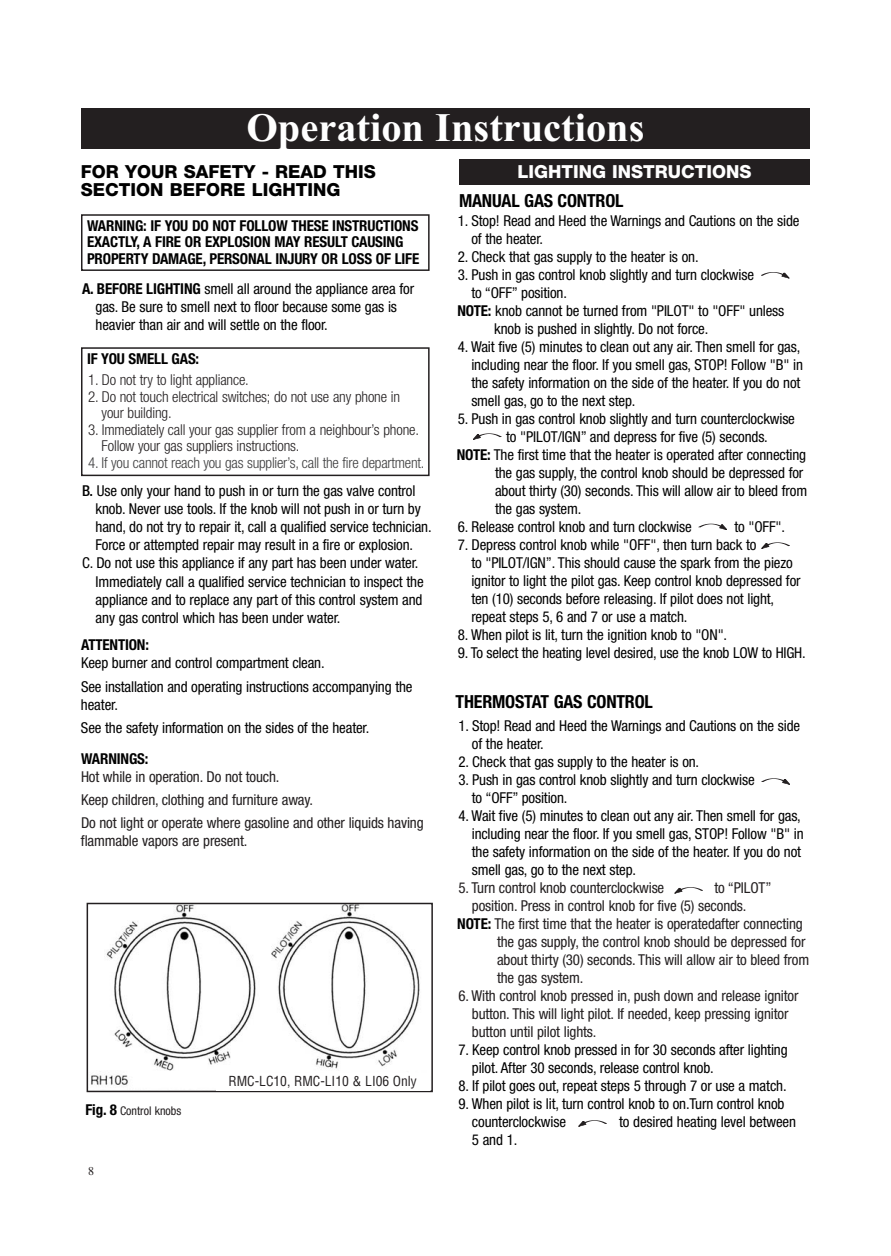
<style>
.page{position:relative;width:891px;height:1256px;background:#fff}
.page>*{position:absolute;margin:0;border:0;box-sizing:border-box;transform-origin:0 0}
.t1{font:700 40.5px "Times New Roman";color:#fff}
.t2{font:800 18px/18px "Helvetica Neue";color:#000}
.t3{font:700 condensed 18px "Helvetica Neue";letter-spacing:-.01em;color:#000}
.t4{font:800 18px "Helvetica Neue";color:#fff}
.t5{font:condensed 15px/18px "Helvetica Neue";letter-spacing:-.01em;color:#000}
.t6{font:condensed 15px/23.4px "Helvetica Neue";letter-spacing:-.01em;color:#231f20}
.t7{font:300 condensed 15px/16.5px "Helvetica Neue";letter-spacing:-.01em;color:#231f20}
.t8{font:700 condensed 15px/16.5px "Helvetica Neue";letter-spacing:-.01em;color:#000}
.t9{font:300 condensed 15px/29px "Helvetica Neue";letter-spacing:-.015em;color:#3e3e3f}
.t10{font:condensed 13.5px "Helvetica";color:#231f20}
.t11{font:condensed 12px "Helvetica Neue";color:#231f20}
.t12{font:12px "Times";color:#231f20}
.s1{font-weight:700}
.s2{font-weight:500;color:#000}
.s3{font-weight:400;color:#000}
.s4{font-weight:700;font-size:15px;color:#000}
.s5{font-weight:700;color:#000}
</style>
<div class="page">
<div style="left:81px;top:108px;width:729px;height:40px;background:#231f20"></div>
<div style="left:459px;top:159px;width:351px;height:25px;background:#231f20"></div>
<div style="left:81px;top:214px;width:349px;height:57px;border:2px solid #231f20"></div>
<div style="left:81px;top:347px;width:349px;height:129px;border:2px solid #231f20"></div>
<svg style="left:761px;top:272px;width:28px;height:6px"></svg>
<svg style="left:473px;top:433px;width:28px;height:6px"></svg>
<svg style="left:675px;top:887px;width:28px;height:6px"></svg>
<svg style="left:699px;top:523px;width:28px;height:7px"></svg>
<svg style="left:762px;top:542px;width:28px;height:6px"></svg>
<svg style="left:762px;top:778px;width:28px;height:6px"></svg>
<svg style="left:579px;top:1120px;width:28px;height:6px"></svg>
<img style="left:91px;top:905px;width:329px;height:181px">
<div style="left:87px;top:902px;width:346px;height:190px;border:2px solid #231f20"></div>
<div style="left:216px;top:1073px;width:214px;height:17px;background:#fff"></div>
<h1 class="t1" style="left:246px;top:104px;width:400px">Operation Instructions</h1>
<p class="t2" style="left:81px;top:164px;width:296px">FOR YOUR SAFETY - READ THIS<br>SECTION BEFORE LIGHTING</p>
<p class="t4" style="left:517px;top:165px;width:236px">LIGHTING INSTRUCTIONS</p>
<p class="t3" style="left:459px;top:194px;width:166px">MANUAL GAS CONTROL</p>
<p class="t8" style="left:87px;top:219px;width:334px">WARNING: IF YOU DO NOT FOLLOW THESE INSTRUCTIONS<br>EXACTLY, A FIRE OR EXPLOSION MAY RESULT CAUSING<br>PROPERTY DAMAGE, PERSONAL INJURY OR LOSS OF LIFE</p>
<p class="t5" style="left:96px;top:281px;width:320px;text-indent:-14px"><span class="s1">A. BEFORE LIGHTING</span> smell all around the appliance area for gas. Be sure to smell next to floor because some gas is heavier than air and will settle on the floor.</p>
<p class="t8" style="left:87px;top:352px;width:114px">IF YOU SMELL GAS:</p>
<p class="t7" style="left:88px;top:373px;width:162px">1. Do not try to light appliance.</p>
<p class="t7" style="left:102px;top:389px;width:300px;text-indent:-14px">2. Do not touch electrical switches; do not use any phone in your building.</p>
<p class="t7" style="left:102px;top:422px;width:319px;text-indent:-14px">3. Immediately call your gas supplier from a neighbour’s phone.<br>Follow your gas suppliers instructions.</p>
<p class="t9" style="left:82px;top:449px;width:344px;text-indent:6px">4. If you cannot reach you gas supplier’s, call the fire department.<br><span class="s2">B.</span> <span class="s3">Use only your hand to push in or turn the gas valve control</span></p>
<p class="t5" style="left:96px;top:501px;width:327px">knob. Never use tools. If the knob will not push in or turn by</p>
<p class="t5" style="left:96px;top:519px;width:337px">hand, do not try to repair it, call a qualified service technician.</p>
<p class="t5" style="left:96px;top:537px;width:319px">Force or attempted repair may result in a fire or explosion.</p>
<p class="t5" style="left:82px;top:555px;width:338px">C. Do not use this appliance if any part has been under water.</p>
<p class="t5" style="left:96px;top:573px;width:330px">Immediately call a qualified service technician to inspect the</p>
<p class="t5" style="left:96px;top:591px;width:328px">appliance and to replace any part of this control system and</p>
<p class="t5" style="left:96px;top:609px;width:246px">any gas control which has been under water.</p>
<p class="t8" style="left:81px;top:638px;width:70px">ATTENTION:</p>
<p class="t5" style="left:81px;top:652px;width:333px;line-height:23.4px">Keep burner and control compartment clean.<br>See installation and operating instructions accompanying the</p>
<p class="t5" style="left:81px;top:694px;width:290px;line-height:23.4px">heater.<br>See the safety information on the sides of the heater.</p>
<p class="t8" style="left:81px;top:751px;width:69px">WARNINGS:</p>
<p class="t6" style="left:81px;top:765px;width:344px">Hot while in operation. Do not touch.<br>Keep children, clothing and furniture away.<br>Do not light or operate where gasoline and other liquids having</p>
<p class="t6" style="left:81px;top:830px;width:168px">flammable vapors are present.</p>
<p class="t11" style="left:86px;top:1106px;width:97px"><span class="s4">Fig. 8</span> Control knobs</p>
<p class="t12" style="left:88px;top:1166px;width:7px">8</p>
<p class="t10" style="left:229px;top:1073px;width:190px">RMC-LC10, RMC-LI10 &amp; LI06 Only</p>
<p class="t5" style="left:471px;top:212px;width:330px;text-indent:-14px">1. Stop! Read and Heed the Warnings and Cautions on the side of the heater.</p>
<p class="t5" style="left:458px;top:248px;width:242px">2. Check that gas supply to the heater is on.</p>
<p class="t5" style="left:458px;top:266px;width:298px">3. Push in gas control knob slightly and turn clockwise</p>
<p class="t5" style="left:471px;top:284px;width:97px">to “OFF” position.</p>
<p class="t5" style="left:458px;top:302px;width:328px"><span class="s1">NOTE:</span> knob cannot be turned from "PILOT" to "OFF" unless</p>
<p class="t5" style="left:494px;top:320px;width:216px">knob is pushed in slightly. Do not force.</p>
<p class="t5" style="left:471px;top:338px;width:333px;text-indent:-14px">4. Wait five (5) minutes to clean out any air. Then smell for gas, including near the floor. If you smell gas, STOP! Follow "B" in the safety information on the side of the heater. If you do not smell gas, go to the next step.</p>
<p class="t5" style="left:458px;top:410px;width:339px">5. Push in gas control knob slightly and turn counterclockwise</p>
<p class="t5" style="left:506px;top:428px;width:263px">to "PILOT/IGN” and depress for five (5) seconds.</p>
<p class="t5" style="left:457px;top:446px;width:351px"><span class="s1">NOTE:</span> The first time that the heater is operated after connecting</p>
<p class="t5" style="left:495px;top:464px;width:310px">the gas supply, the control knob should be depressed for</p>
<p class="t5" style="left:495px;top:482px;width:314px">about thirty (30) seconds. This will allow air to bleed from</p>
<p class="t5" style="left:495px;top:500px;width:88px">the gas system.</p>
<p class="t5" style="left:458px;top:518px;width:236px">6. Release control knob and turn clockwise</p>
<p class="t5" style="left:734px;top:518px;width:52px">to "OFF".</p>
<p class="t5" style="left:471px;top:536px;width:331px;text-indent:-14px">7. Depress control knob while "OFF", then turn back to<br>to "PILOT/IGN”. This should cause the spark from the piezo ignitor to light the pilot gas. Keep control knob depressed for ten (10) seconds before releasing. If pilot does not light, repeat steps 5, 6 and 7 or use a match.</p>
<p class="t5" style="left:458px;top:626px;width:271px">8. When pilot is lit, turn the ignition knob to "ON".</p>
<p class="t5" style="left:458px;top:644px;width:349px">9. To select the heating level desired, use the knob LOW to HIGH.</p>
<p class="t3" style="left:456px;top:695px;width:199px">THERMOSTAT GAS CONTROL</p>
<p class="t5" style="left:472px;top:718px;width:330px;text-indent:-14px">1. Stop! Read and Heed the Warnings and Cautions on the side of the heater.</p>
<p class="t5" style="left:458px;top:754px;width:242px">2. Check that gas supply to the heater is on.</p>
<p class="t5" style="left:472px;top:772px;width:284px;text-indent:-14px">3. Push in gas control knob slightly and turn clockwise to “OFF” position.</p>
<p class="t5" style="left:472px;top:808px;width:333px;text-indent:-14px">4. Wait five (5) minutes to clean out any air. Then smell for gas, including near the floor. If you smell gas, STOP! Follow "B" in the safety information on the side of the heater. If you do not smell gas, go to the next step.</p>
<p class="t6" style="left:458px;top:877px;width:207px">5. Turn control knob counterclockwise</p>
<p class="t6" style="left:714px;top:877px;width:59px">to “PILOT”</p>
<p class="t6" style="left:472px;top:895px;width:276px">position. Press in control knob for five (5) seconds.</p>
<p class="t6" style="left:457px;top:913px;width:347px"><span class="s5">NOTE:</span> The first time that the heater is operatedafter connecting</p>
<p class="t6" style="left:497px;top:931px;width:310px">the gas supply, the control knob should be depressed for</p>
<p class="t6" style="left:497px;top:949px;width:314px">about thirty (30) seconds. This will allow air to bleed from</p>
<p class="t6" style="left:497px;top:967px;width:88px">the gas system.</p>
<p class="t6" style="left:472px;top:988px;width:328px;line-height:18px;text-indent:-14px">6. With control knob pressed in, push down and release ignitor button. This will light pilot. If needed, keep pressing ignitor button until pilot lights.</p>
<p class="t5" style="left:472px;top:1042px;width:317px;text-indent:-14px">7. Keep control knob pressed in for 30 seconds after lighting pilot. After 30 seconds, release control knob.</p>
<p class="t5" style="left:458px;top:1078px;width:330px">8. If pilot goes out, repeat steps 5 through 7 or use a match.</p>
<p class="t5" style="left:472px;top:1096px;width:314px;text-indent:-14px">9. When pilot is lit, turn control knob to on.Turn control knob counterclockwise</p>
<p class="t5" style="left:619px;top:1114px;width:178px">to desired heating level between</p>
<p class="t5" style="left:472px;top:1132px;width:47px">5 and 1.</p>
</div>
